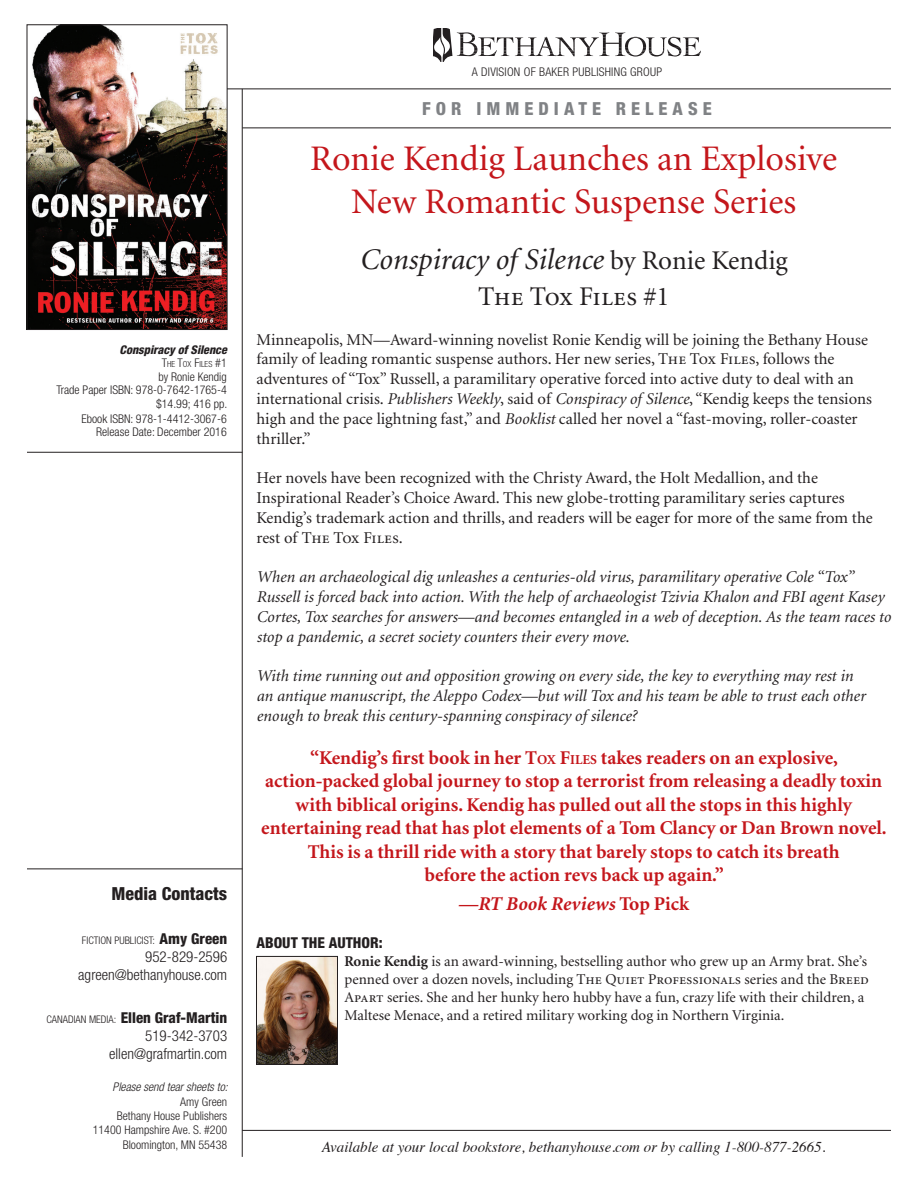
<style>
.page{position:relative;width:918px;height:1188px;background:#fff}
.page>*{position:absolute;margin:0;border:0;box-sizing:border-box;transform-origin:0 0}
.Head_1{font:36px/43.2px "Minion";color:#c4161b;text-align:center}
.Head_2{font:italic 30px "Minion";color:#231f20}
.Head_2-2{font:27px "Minion Regular SC";letter-spacing:-.01em;color:#231f20}
.t1{font:700 19.5px/23.4px "Minion";color:#c4161b;text-align:center}
.Quote_Author{font:italic 700 19.5px "Minion";letter-spacing:.005em;color:#c4161b}
.t2{font:800 condensed 18px "Helvetica Neue";letter-spacing:.28em;color:#808285}
.t3{font:800 condensed 18px "Helvetica Neue";color:#231f20}
.Body_text{font:16.5px/19.8px "Minion";color:#231f20}
.Body_text-2{font:italic 16.5px/19.8px "Minion";color:#231f20}
.About_the_Author_Tex{font:15px/18px "Minion";color:#231f20}
.t4{font:italic 15px "Times";color:#231f20}
.t5{font:300 condensed 15px "Helvetica Neue";color:#231f20}
.About_the_Author_Hea{font:800 condensed 15px "Helvetica Neue";color:#231f20}
.Book_ID{font:300 condensed 12px "Helvetica Neue";color:#231f20}
.Book_ID-2{font:300 condensed 12px "Helvetica Neue";letter-spacing:.02em;color:#231f20}
.t6{font:italic 300 condensed 12px "Helvetica Neue";color:#231f20}
.Book_Title{font:italic 800 condensed 12px "Helvetica Neue";color:#231f20}
.Book_Title-2{font:300 condensed 12px "Helvetica Neue";color:#231f20}
.t7{font:300 condensed 10.5px "Helvetica Neue";color:#231f20}
.Book_Title-3{font:300 condensed 8.4px "Helvetica Neue";color:#231f20}
.t8{font:5.55px "Cochin";letter-spacing:-.04em;color:#231f20}
.s1{font-size:12px}
.s2{font-weight:800;font-size:15px}
.s3{font-weight:300;font-size:10.5px}
.s4{font-style:normal;font-size:27px}
.s5{font-family:"Minion"}
.s6{font-family:"Minion Regular SC"}
.s7{font-style:italic}
.s8{font-style:inherit}
.s9{font-size:13.65px}
.s10{font-style:normal}
.s11{font-weight:700}
</style>
<div class="page">
<hr style="left:242px;top:89px;width:1px;height:1068px;background:#231f20">
<hr style="left:242px;top:1130px;width:649px;height:1px;background:#231f20">
<svg style="left:434px;top:28px;width:266px;height:34px"></svg>
<hr style="left:227px;top:89px;width:664px;height:1px;background:#231f20">
<hr style="left:242px;top:128px;width:649px;height:1px;background:#231f20">
<hr style="left:27px;top:869px;width:216px;height:1px;background:#231f20">
<hr style="left:27px;top:452px;width:215px;height:1px;background:#231f20">
<img style="left:29px;top:27px;width:196px;height:301px">
<div style="left:27px;top:25px;width:200px;height:305px;border:1px solid #231f20"></div>
<img style="left:258px;top:958px;width:78px;height:105px">
<div style="left:256px;top:956px;width:82px;height:109px;border:1px solid #231f20"></div>
<p class="Book_Title" style="left:120px;top:342px;width:109px">Conspiracy of Silence</p>
<p class="Book_Title-3" style="left:162px;top:359px;width:67px"><span class="s1">T</span>HE <span class="s1">T</span>OX <span class="s1">F</span>ILES <span class="s1">#1</span></p>
<p class="Book_Title-2" style="left:158px;top:370px;width:70px">by Ronie Kendig</p>
<p class="Book_ID" style="left:56px;top:383px;width:172px">Trade Paper ISBN: 978-0-7642-1765-4</p>
<p class="Book_ID" style="left:156px;top:397px;width:73px">$14.99; 416 pp.</p>
<p class="Book_ID" style="left:82px;top:412px;width:147px">Ebook ISBN: 978-1-4412-3067-6</p>
<p class="Book_ID" style="left:96px;top:425px;width:132px">Release Date: December 2016</p>
<p class="t3" style="left:112px;top:883px;width:117px">Media Contacts</p>
<p class="t7" style="left:82px;top:934px;width:147px">FICTION PUBLICIST: <span class="s2">Amy Green</span></p>
<p class="t5" style="left:145px;top:948px;width:83px">952-829-2596</p>
<p class="t5" style="left:78px;top:966px;width:151px">agreen@bethanyhouse.com</p>
<p class="About_the_Author_Hea" style="left:46px;top:1008px;width:182px"><span class="s3">CANADIAN MEDIA:</span> Ellen Graf-Martin</p>
<p class="t5" style="left:145px;top:1027px;width:83px">519-342-3703</p>
<p class="t5" style="left:109px;top:1045px;width:120px">ellen@grafmartin.com</p>
<p class="t6" style="left:113px;top:1080px;width:117px">Please send tear sheets to:</p>
<p class="Book_ID" style="left:180px;top:1094px;width:48px">Amy Green</p>
<p class="Book_ID" style="left:117px;top:1109px;width:112px">Bethany House Publishers</p>
<p class="Book_ID" style="left:93px;top:1123px;width:136px">11400 Hampshire Ave. S. #200</p>
<p class="Book_ID" style="left:123px;top:1138px;width:106px">Bloomington, MN 55438</p>
<p class="Book_ID-2" style="left:472px;top:65px;width:192px">A DIVISION OF BAKER PUBLISHING GROUP</p>
<p class="t2" style="left:422px;top:97px;width:291px">FOR IMMEDIATE RELEASE</p>
<p class="Head_1" style="left:310px;top:138px;width:528px">Ronie Kendig Launches an Explosive<br>New Romantic Suspense Series</p>
<p class="Head_2" style="left:360px;top:245px;width:430px">Conspiracy of Silence <span class="s4">by Ronie Kendig</span></p>
<p class="Head_2-2" style="left:478px;top:283px;width:193px">The Tox Files <span class="s5">#1</span></p>
<p class="Body_text" style="left:256px;top:330px;width:617px">Minneapolis, MN—Award-winning novelist Ronie Kendig will be joining the Bethany House family of leading romantic suspense authors. Her new series, <span class="s6">The Tox Files</span>, follows the adventures of “Tox” Russell, a paramilitary operative forced into active duty to deal with an international crisis. <span class="s7">Publishers Weekly</span>, said of <span class="s7">Conspiracy of Silence</span>, “Kendig keeps the tensions high and the pace lightning fast,” and <span class="s7">Booklist</span> called her novel a “fast-moving, roller-coaster thriller.”</p>
<p class="Body_text" style="left:256px;top:469px;width:618px">Her novels have been recognized with the Christy Award, the Holt Medallion, and the Inspirational Reader’s Choice Award. This new globe-trotting paramilitary series captures Kendig’s trademark action and thrills, and readers will be eager for more of the same from the rest of <span class="s6">The Tox Files</span>.</p>
<p class="Body_text-2" style="left:256px;top:568px;width:636px">When an archaeological dig unleashes a centuries-old virus, paramilitary operative Cole “Tox” Russell is forced back into action. With the help of archaeologist Tzivia Khalon and FBI agent Kasey Cortes, Tox searches for answers—and becomes entangled in a web of deception. As the team races to stop a pandemic, a secret society counters their every move.</p>
<p class="Body_text-2" style="left:256px;top:667px;width:611px">With time running out and opposition growing on every side, the key to everything may rest in an antique manuscript, the Aleppo Codex—but will Tox and his team be able to trust each other enough to break this century-spanning conspiracy of silence?</p>
<p class="t1" style="left:261px;top:747px;width:627px">“Kendig’s first book in her <span class="s8">T</span><span class="s9">OX</span> <span class="s8">F</span><span class="s9">ILES</span> takes readers on an explosive, action-packed global journey to stop a terrorist from releasing a deadly toxin with biblical origins. Kendig has pulled out all the stops in this highly entertaining read that has plot elements of a Tom Clancy or Dan Brown novel.<br>This is a thrill ride with a story that barely stops to catch its breath<br>before the action revs back up again.”</p>
<p class="Quote_Author" style="left:458px;top:894px;width:232px">—RT Book Reviews <span class="s10">Top Pick</span></p>
<p class="About_the_Author_Hea" style="left:256px;top:934px;width:128px">ABOUT THE AUTHOR:</p>
<p class="About_the_Author_Tex" style="left:344px;top:953px;width:526px"><span class="s11">Ronie Kendig</span> is an award-winning, bestselling author who grew up an Army brat. She’s penned over a dozen novels, including <span class="s6">The Quiet Professionals</span> series and the <span class="s6">Breed Apart</span> series. She and her hunky hero hubby have a fun, crazy life with their children, a Maltese Menace, and a retired military working dog in Northern Virginia.</p>
<p class="t8" style="left:761px;top:253px;width:28px">and weights.</p>
<p class="t4" style="left:322px;top:1134px;width:505px">Available at your local bookstore, bethanyhouse.com or by calling 1-800-877-2665.</p>
</div>
